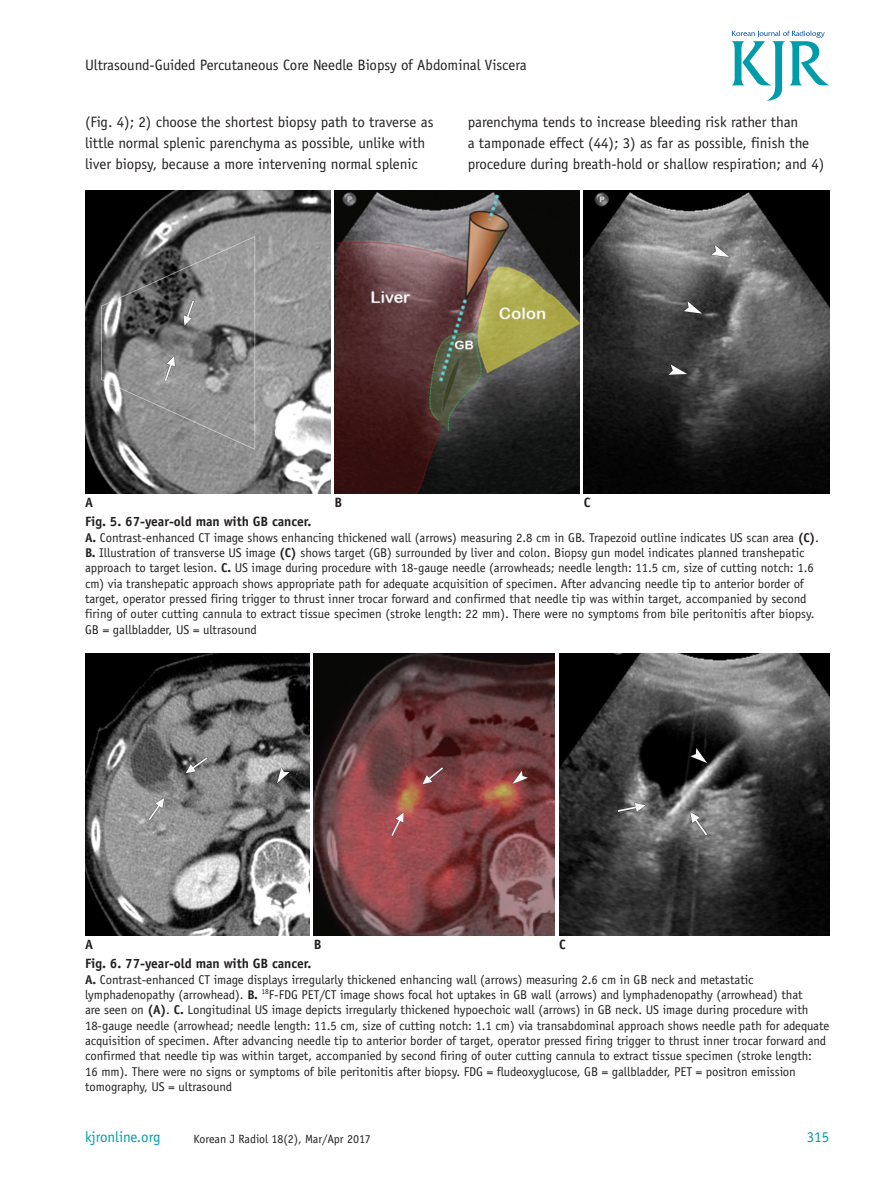
<style>
.page{position:relative;width:893px;height:1191px;background:#fff}
.page>*{position:absolute;margin:0;border:0;box-sizing:border-box;transform-origin:0 0}
.본문{font:15px/21px "Officina Sans Std";letter-spacing:-.005em;color:#231f20}
.t1{font:15px "Officina Sans Std";letter-spacing:-.005em;color:#009caa}
.그림제목{font:700 13.5px "Officina Sans Std";letter-spacing:-.005em;color:#231f20}
.그림제목1{font:12.75px/15.3px "Officina Sans Std";letter-spacing:-.005em;color:#231f20}
.t2{font:12px "Officina Sans Std";letter-spacing:-.005em;color:#231f20}
.s1{font-weight:700}
</style>
<div class="page">
<svg style="left:732px;top:31px;width:97px;height:70px"></svg>
<img style="left:85px;top:191px;width:245px;height:303px">
<img style="left:334px;top:191px;width:246px;height:303px">
<img style="left:584px;top:191px;width:245px;height:303px">
<img style="left:85px;top:654px;width:224px;height:281px">
<img style="left:314px;top:654px;width:240px;height:281px">
<img style="left:559px;top:654px;width:270px;height:281px">
<p class="본문" style="left:85px;top:54px;width:443px">Ultrasound-Guided Percutaneous Core Needle Biopsy of Abdominal Viscera</p>
<p class="본문" style="left:85px;top:112px;width:350px">(Fig. 4); 2) choose the shortest biopsy path to traverse as little normal splenic parenchyma as possible, unlike with liver biopsy, because a more intervening normal splenic</p>
<p class="본문" style="left:468px;top:112px;width:358px">parenchyma tends to increase bleeding risk rather than<br>a tamponade effect (44); 3) as far as possible, finish the procedure during breath-hold or shallow respiration; and 4)</p>
<p class="그림제목" style="left:85px;top:494px;width:10px">A</p>
<p class="그림제목" style="left:334px;top:494px;width:9px">B</p>
<p class="그림제목" style="left:584px;top:494px;width:8px">C</p>
<p class="그림제목" style="left:85px;top:513px;width:228px">Fig. 5. 67-year-old man with GB cancer.</p>
<p class="그림제목1" style="left:85px;top:530px;width:735px"><span class="s1">A.</span> Contrast-enhanced CT image shows enhancing thickened wall (arrows) measuring 2.8 cm in GB. Trapezoid outline indicates US scan area <span class="s1">(C)</span>.<br><span class="s1">B.</span> Illustration of transverse US image <span class="s1">(C)</span> shows target (GB) surrounded by liver and colon. Biopsy gun model indicates planned transhepatic approach to target lesion. <span class="s1">C.</span> US image during procedure with 18-gauge needle (arrowheads; needle length: 11.5 cm, size of cutting notch: 1.6 cm) via transhepatic approach shows appropriate path for adequate acquisition of specimen. After advancing needle tip to anterior border of target, operator pressed firing trigger to thrust inner trocar forward and confirmed that needle tip was within target, accompanied by second firing of outer cutting cannula to extract tissue specimen (stroke length: 22 mm). There were no symptoms from bile peritonitis after biopsy.<br>GB = gallbladder, US = ultrasound</p>
<p class="그림제목" style="left:85px;top:936px;width:10px">A</p>
<p class="그림제목" style="left:314px;top:936px;width:9px">B</p>
<p class="그림제목" style="left:559px;top:936px;width:8px">C</p>
<p class="그림제목" style="left:85px;top:955px;width:228px">Fig. 6. 77-year-old man with GB cancer.</p>
<p class="그림제목1" style="left:85px;top:972px;width:746px"><span class="s1">A.</span> Contrast-enhanced CT image displays irregularly thickened enhancing wall (arrows) measuring 2.6 cm in GB neck and metastatic lymphadenopathy (arrowhead). <span class="s1">B.</span> <sup>18</sup>F-FDG PET/CT image shows focal hot uptakes in GB wall (arrows) and lymphadenopathy (arrowhead) that<br>are seen on <span class="s1">(A)</span>. <span class="s1">C.</span> Longitudinal US image depicts irregularly thickened hypoechoic wall (arrows) in GB neck. US image during procedure with 18-gauge needle (arrowhead; needle length: 11.5 cm, size of cutting notch: 1.1 cm) via transabdominal approach shows needle path for adequate acquisition of specimen. After advancing needle tip to anterior border of target, operator pressed firing trigger to thrust inner trocar forward and confirmed that needle tip was within target, accompanied by second firing of outer cutting cannula to extract tissue specimen (stroke length:<br>16 mm). There were no signs or symptoms of bile peritonitis after biopsy. FDG = fludeoxyglucose, GB = gallbladder, PET = positron emission tomography, US = ultrasound</p>
<p class="t1" style="left:85px;top:1128px;width:77px">kjronline.org</p>
<p class="t2" style="left:194px;top:1132px;width:179px">Korean J Radiol 18(2), Mar/Apr 2017</p>
<p class="t1" style="left:807px;top:1128px;width:24px">315</p>
</div>
